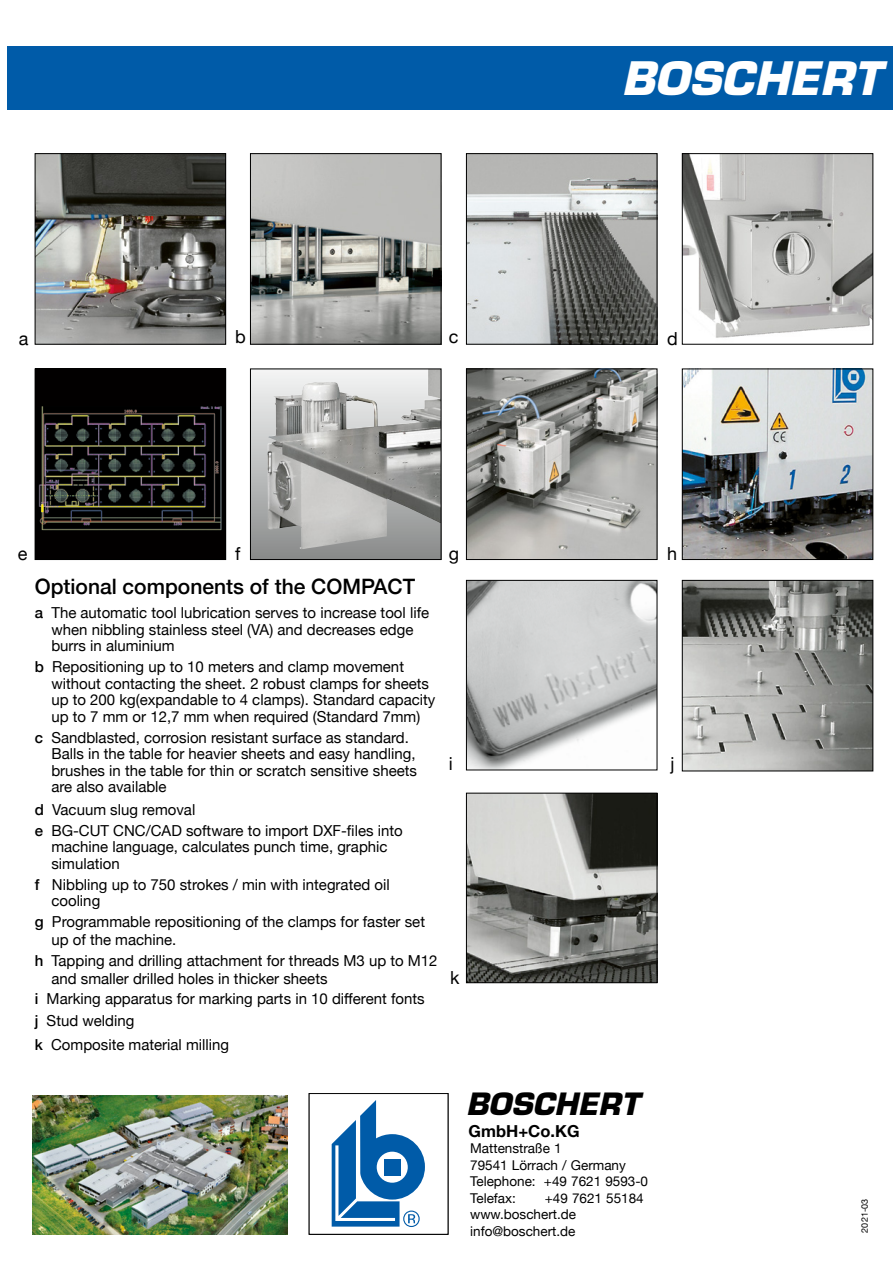
<style>
.page{position:relative;width:893px;height:1263px;background:#fff}
.page>*{position:absolute;margin:0;border:0;box-sizing:border-box;transform-origin:0 0}
.t1{font:italic 700 45px "Eurostile LT Std";color:#fff}
.t2{font:italic 700 30px "Eurostile LT Std";color:#000}
.t3{font:500 21.15px "Helvetica Neue";color:#000}
.t4{font:18px "Helvetica Neue";color:#000}
.t5{font:700 16.5px "Helvetica Neue";color:#000}
.t6{font:15.15px/16.5px "Helvetica Neue";color:#000}
.t7{font:13.5px/16.5px "Helvetica Neue";color:#000}
.t8{font:9px "Helvetica Neue";color:#000}
.s1{font-weight:500}
</style>
<div class="page">
<img style="left:37px;top:155px;width:187px;height:188px">
<div style="left:35px;top:153px;width:191px;height:192px;border:1px solid #000"></div>
<img style="left:252px;top:155px;width:187px;height:188px">
<div style="left:250px;top:153px;width:191px;height:192px;border:1px solid #000"></div>
<img style="left:468px;top:155px;width:187px;height:188px">
<div style="left:466px;top:153px;width:191px;height:192px;border:1px solid #000"></div>
<img style="left:684px;top:155px;width:187px;height:183px">
<div style="left:682px;top:153px;width:191px;height:192px;border:1px solid #000"></div>
<img style="left:37px;top:371px;width:187px;height:187px">
<div style="left:35px;top:369px;width:191px;height:191px;border:1px solid #000"></div>
<div style="left:250px;top:369px;width:191px;height:190px;background:linear-gradient(to bottom,#f5f6f6,#8b8d8c)"></div>
<img style="left:267px;top:371px;width:172px;height:178px">
<div style="left:250px;top:369px;width:191px;height:191px;border:1px solid #000"></div>
<img style="left:468px;top:371px;width:187px;height:187px">
<div style="left:466px;top:369px;width:191px;height:191px;border:1px solid #000"></div>
<img style="left:468px;top:582px;width:187px;height:186px">
<div style="left:466px;top:580px;width:191px;height:190px;border:1px solid #000"></div>
<img style="left:684px;top:582px;width:187px;height:187px">
<div style="left:682px;top:580px;width:191px;height:191px;border:1px solid #000"></div>
<img style="left:468px;top:795px;width:187px;height:186px">
<div style="left:466px;top:793px;width:191px;height:190px;border:1px solid #000"></div>
<img style="left:684px;top:371px;width:187px;height:187px">
<div style="left:682px;top:369px;width:191px;height:191px;border:1px solid #000"></div>
<svg style="left:332px;top:1100px;width:93px;height:127px"></svg>
<div style="left:309px;top:1093px;width:139px;height:142px;border:1px solid #000"></div>
<img style="left:33px;top:1095px;width:255px;height:140px">
<div style="left:7px;top:46px;width:886px;height:64px;background:#005ba8"></div>
<h1 class="t1" style="left:621px;top:51px;width:261px">BOSCHERT</h1>
<p class="t4" style="left:19px;top:325px;width:11px">a</p>
<p class="t4" style="left:235px;top:324px;width:12px">b</p>
<p class="t4" style="left:449px;top:324px;width:11px">c</p>
<p class="t4" style="left:667px;top:325px;width:12px">d</p>
<p class="t4" style="left:18px;top:540px;width:11px">e</p>
<p class="t4" style="left:235px;top:540px;width:7px">f</p>
<p class="t4" style="left:449px;top:540px;width:12px">g</p>
<p class="t4" style="left:667px;top:540px;width:12px">h</p>
<h3 class="t3" style="left:35px;top:569px;width:382px">Optional components of the COMPACT</h3>
<p class="t6" style="left:51px;top:605px;width:379px;text-indent:-17px"><span class="s1">a</span> The automatic tool lubrication serves to increase tool life when nibbling stainless steel (VA) and decreases edge burrs in aluminium</p>
<p class="t6" style="left:51px;top:659px;width:386px;text-indent:-17px"><span class="s1">b</span> Repositioning up to 10 meters and clamp movement without contacting the sheet. 2 robust clamps for sheets up to 200 kg(expandable to 4 clamps). Standard capacity up to 7 mm or 12,7 mm when required (Standard 7mm)</p>
<p class="t6" style="left:51px;top:730px;width:367px;text-indent:-17px"><span class="s1">c</span> Sandblasted, corrosion resistant surface as standard.<br>Balls in the table for heavier sheets and easy handling, brushes in the table for thin or scratch sensitive sheets are also available</p>
<p class="t6" style="left:35px;top:799px;width:370px;line-height:21px"><span class="s1">d</span> Vacuum slug removal<br><span class="s1">e</span> BG-CUT CNC/CAD software to import DXF-files into</p>
<p class="t6" style="left:51px;top:839px;width:338px">machine language, calculates punch time, graphic simulation</p>
<p class="t6" style="left:51px;top:877px;width:340px;text-indent:-17px"><span class="s1">f</span> Nibbling up to 750 strokes / min with integrated oil cooling</p>
<p class="t6" style="left:51px;top:913px;width:375px;line-height:18px;text-indent:-17px"><span class="s1">g</span> Programmable repositioning of the clamps for faster set up of the machine.</p>
<p class="t6" style="left:51px;top:952px;width:388px;line-height:18px;text-indent:-17px"><span class="s1">h</span> Tapping and drilling attachment for threads M3 up to M12 and smaller drilled holes in thicker sheets</p>
<p class="t6" style="left:35px;top:988px;width:391px;line-height:22.5px"><span class="s1">i</span> Marking apparatus for marking parts in 10 different fonts <span class="s1">j</span> Stud welding</p>
<p class="t6" style="left:35px;top:1037px;width:196px"><span class="s1">k</span> Composite material milling</p>
<p class="t4" style="left:449px;top:751px;width:5px">i</p>
<p class="t4" style="left:670px;top:751px;width:5px">j</p>
<p class="t4" style="left:450px;top:964px;width:11px">k</p>
<h2 class="t2" style="left:466px;top:1086px;width:174px">BOSCHERT</h2>
<p class="t5" style="left:469px;top:1118px;width:113px">GmbH+Co.KG</p>
<p class="t7" style="left:470px;top:1141px;width:179px">Mattenstraße 1<br>79541 Lörrach / Germany<br>Telephone: +49 7621 9593-0<br>Telefax:</p>
<p class="t7" style="left:470px;top:1190px;width:175px;text-indent:75px">+49 7621 55184 www.boschert.de info@boschert.de</p>
<p class="t8" style="left:858px;top:1232px;width:35px;rotate:-90deg">2021-03</p>
</div>
